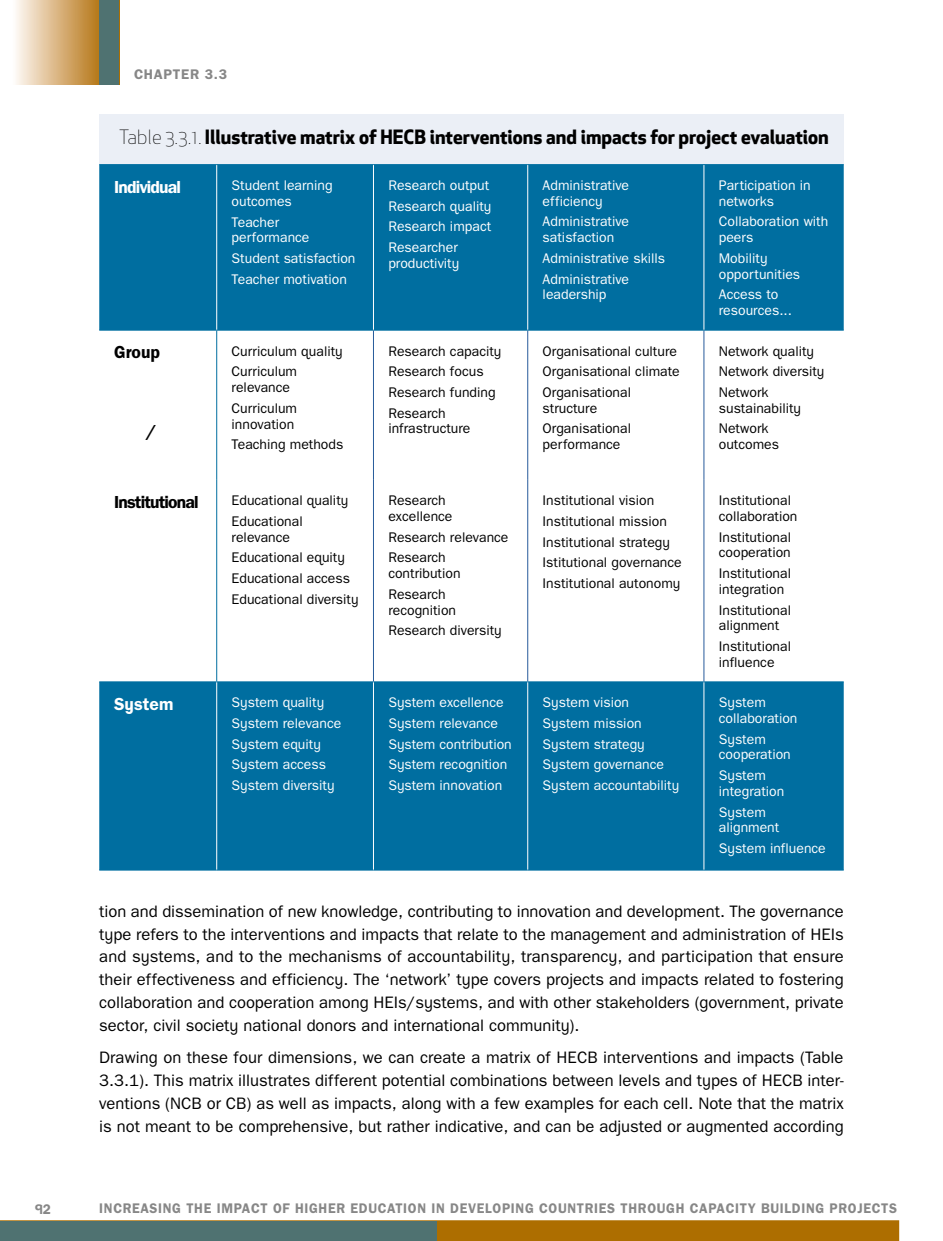
<style>
.page{position:relative;width:943px;height:1241px;background:#fff}
.page>*{position:absolute;margin:0;border:0;box-sizing:border-box;transform-origin:0 0}
.t1{font:700 19.25px "Apex New";color:#000}
.t2{font:700 17.5px "SRA Sans 1.0";letter-spacing:-.05em;color:#000}
.t3{font:700 17.5px "SRA Sans 1.0";letter-spacing:-.05em;color:#fff}
.t4{font:16.62px/22.8px "SRA Sans 1.0";color:#000;text-align:justify}
.t5{font:14px/20.7px "SRA Sans 1.0";color:#000}
.t6{font:14px/20.7px "SRA Sans 1.0";color:#fff}
.t7{font:700 14px "SRA Sans 1.0";letter-spacing:.05em;color:#878787;scale:.95 1}
.t8{font:700 14px "SRA Sans 1.0";letter-spacing:.05em;color:#878787}
.s1{font-weight:300}
</style>
<div class="page">
<svg style="left:16px;top:0;width:83px;height:84px;background:#dab684"></svg>
<div style="left:437px;top:1220px;width:462px;height:20px;background:#ad6e00"></div>
<div style="left:99px;top:0;width:20px;height:84px;background:#4f7271"></div>
<div style="left:0;top:1220px;width:437px;height:20px;background:#4f7271"></div>
<div style="left:99px;top:114px;width:744px;height:51px;background:#ebeff6"></div>
<div style="left:99px;top:165px;width:744px;height:164px;background:#006ea0"></div>
<div style="left:99px;top:682px;width:744px;height:187px;background:#006ea0"></div>
<hr style="left:99px;top:329px;width:118px;height:1px;background:#006ea0">
<hr style="left:217px;top:329px;width:156px;height:1px;background:#006ea0">
<hr style="left:216px;top:330px;width:1px;height:150px;background:#006ea0">
<hr style="left:216px;top:480px;width:1px;height:201px;background:#006ea0">
<hr style="left:99px;top:681px;width:118px;height:1px;background:#006ea0">
<hr style="left:217px;top:681px;width:156px;height:1px;background:#006ea0">
<hr style="left:99px;top:869px;width:118px;height:1px;background:#006ea0">
<hr style="left:217px;top:869px;width:156px;height:1px;background:#006ea0">
<hr style="left:373px;top:869px;width:154px;height:1px;background:#006ea0">
<hr style="left:527px;top:869px;width:177px;height:1px;background:#006ea0">
<hr style="left:704px;top:869px;width:139px;height:1px;background:#006ea0">
<hr style="left:373px;top:330px;width:1px;height:150px;background:#275b9b">
<hr style="left:527px;top:330px;width:1px;height:150px;background:#275b9b">
<hr style="left:703px;top:330px;width:1px;height:150px;background:#275b9b">
<hr style="left:373px;top:480px;width:1px;height:201px;background:#275b9b">
<hr style="left:527px;top:480px;width:1px;height:201px;background:#275b9b">
<hr style="left:703px;top:480px;width:1px;height:201px;background:#275b9b">
<hr style="left:99px;top:164px;width:118px;height:1px;background:#006ea0">
<hr style="left:217px;top:164px;width:156px;height:1px;background:#006ea0">
<hr style="left:373px;top:164px;width:154px;height:1px;background:#006ea0">
<hr style="left:527px;top:164px;width:177px;height:1px;background:#006ea0">
<hr style="left:704px;top:164px;width:139px;height:1px;background:#006ea0">
<hr style="left:373px;top:329px;width:154px;height:1px;background:#006ea0">
<hr style="left:527px;top:329px;width:177px;height:1px;background:#006ea0">
<hr style="left:704px;top:329px;width:139px;height:1px;background:#006ea0">
<hr style="left:373px;top:681px;width:154px;height:1px;background:#006ea0">
<hr style="left:527px;top:681px;width:177px;height:1px;background:#006ea0">
<hr style="left:704px;top:681px;width:139px;height:1px;background:#006ea0">
<hr style="left:216px;top:165px;width:1px;height:164px;background:#fff">
<hr style="left:373px;top:165px;width:1px;height:164px;background:#fff">
<hr style="left:527px;top:165px;width:1px;height:164px;background:#fff">
<hr style="left:703px;top:165px;width:1px;height:164px;background:#fff">
<hr style="left:216px;top:682px;width:1px;height:187px;background:#fff">
<hr style="left:373px;top:682px;width:1px;height:187px;background:#fff">
<hr style="left:527px;top:682px;width:1px;height:187px;background:#fff">
<hr style="left:703px;top:682px;width:1px;height:187px;background:#fff">
<p class="t8" style="left:134px;top:66px;width:95px">CHAPTER 3.3</p>
<p class="t1" style="left:119px;top:122px;width:711px"><span class="s1">Table 3.3.1.</span> Illustrative matrix of HECB interventions and impacts for project evaluation</p>
<p class="t3" style="left:114px;top:176px;width:68px">Individual</p>
<p class="t6" style="left:231px;top:177px;width:102px;line-height:15.8px">Student learning outcomes</p>
<p class="t6" style="left:231px;top:214px;width:79px;line-height:15.8px">Teacher performance</p>
<p class="t6" style="left:231px;top:248px;width:125px">Student satisfaction<br>Teacher motivation</p>
<p class="t6" style="left:718px;top:177px;width:93px;line-height:15.8px">Participation in networks</p>
<p class="t6" style="left:718px;top:214px;width:111px;line-height:15.8px">Collaboration with peers</p>
<p class="t6" style="left:718px;top:250px;width:83px;line-height:15.8px">Mobility opportunities</p>
<p class="t6" style="left:718px;top:287px;width:75px;line-height:15.8px">Access to resources...</p>
<p class="t6" style="left:542px;top:177px;width:88px;line-height:15.8px">Administrative efficiency</p>
<p class="t6" style="left:542px;top:214px;width:88px;line-height:15.8px">Administrative satisfaction</p>
<p class="t6" style="left:542px;top:248px;width:124px">Administrative skills<br>Administrative</p>
<p class="t6" style="left:542px;top:284px;width:65px">leadership</p>
<p class="t6" style="left:388px;top:175px;width:104px">Research output<br>Research quality<br>Research impact<br>Researcher</p>
<p class="t6" style="left:388px;top:253px;width:72px">productivity</p>
<p class="t2" style="left:114px;top:342px;width:47px">Group</p>
<p class="t2" style="left:146px;top:420px;width:12px">/</p>
<p class="t5" style="left:231px;top:340px;width:113px">Curriculum quality<br>Curriculum</p>
<p class="t5" style="left:231px;top:377px;width:67px">relevance<br>Curriculum</p>
<p class="t5" style="left:231px;top:413px;width:113px">innovation<br>Teaching methods</p>
<p class="t5" style="left:388px;top:340px;width:115px">Research capacity<br>Research focus<br>Research funding<br>Research</p>
<p class="t5" style="left:388px;top:418px;width:84px">infrastructure</p>
<p class="t5" style="left:542px;top:340px;width:139px">Organisational culture<br>Organisational climate<br>Organisational</p>
<p class="t5" style="left:542px;top:397px;width:90px">structure<br>Organisational</p>
<p class="t5" style="left:542px;top:434px;width:79px">performance</p>
<p class="t5" style="left:718px;top:340px;width:107px">Network quality<br>Network diversity<br>Network</p>
<p class="t5" style="left:718px;top:397px;width:84px">sustainability<br>Network</p>
<p class="t5" style="left:718px;top:434px;width:62px">outcomes</p>
<p class="t2" style="left:114px;top:491px;width:86px">Institutional</p>
<p class="t5" style="left:231px;top:490px;width:118px">Educational quality<br>Educational</p>
<p class="t5" style="left:231px;top:526px;width:128px">relevance<br>Educational equity<br>Educational access<br>Educational diversity</p>
<p class="t5" style="left:388px;top:492px;width:66px;line-height:15.8px">Research excellence</p>
<p class="t5" style="left:388px;top:526px;width:122px">Research relevance<br>Research</p>
<p class="t5" style="left:388px;top:563px;width:74px">contribution<br>Research</p>
<p class="t5" style="left:388px;top:599px;width:115px">recognition<br>Research diversity</p>
<p class="t5" style="left:542px;top:490px;width:141px">Institutional vision<br>Institutional mission<br>Institutional strategy<br>Istitutional governance<br>Institutional autonomy</p>
<p class="t5" style="left:718px;top:492px;width:80px;line-height:15.8px">Institutional collaboration</p>
<p class="t5" style="left:718px;top:529px;width:74px;line-height:15.8px">Institutional cooperation</p>
<p class="t5" style="left:718px;top:565px;width:74px;line-height:15.8px">Institutional integration</p>
<p class="t5" style="left:718px;top:602px;width:74px;line-height:15.8px">Institutional alignment</p>
<p class="t5" style="left:718px;top:638px;width:74px;line-height:15.8px">Institutional influence</p>
<p class="t3" style="left:114px;top:693px;width:61px">System</p>
<p class="t6" style="left:231px;top:692px;width:111px">System quality<br>System relevance<br>System equity<br>System access<br>System diversity</p>
<p class="t6" style="left:388px;top:692px;width:125px">System excellence<br>System relevance<br>System contribution<br>System recognition<br>System innovation</p>
<p class="t6" style="left:542px;top:692px;width:138px">System vision<br>System mission<br>System strategy<br>System governance<br>System accountability</p>
<p class="t6" style="left:718px;top:694px;width:80px;line-height:15.8px">System collaboration</p>
<p class="t6" style="left:718px;top:731px;width:73px;line-height:15.8px">System cooperation</p>
<p class="t6" style="left:718px;top:767px;width:67px;line-height:15.8px">System integration</p>
<p class="t6" style="left:718px;top:804px;width:62px;line-height:15.8px">System alignment</p>
<p class="t6" style="left:718px;top:838px;width:108px">System influence</p>
<p class="t4" style="left:99px;top:899px;width:746px">tion and dissemination of new knowledge, contributing to innovation and development. The governance type refers to the interventions and impacts that relate to the management and administration of HEIs and systems, and to the mechanisms of accountability, transparency, and participation that ensure their effectiveness and efficiency. The ‘network’ type covers projects and impacts related to fostering collaboration and cooperation among HEIs/systems, and with other stakeholders (government, private sector, civil society national donors and international community).</p>
<p class="t4" style="left:99px;top:1046px;width:746px">Drawing on these four dimensions, we can create a matrix of HECB interventions and impacts (Table 3.3.1). This matrix illustrates different potential combinations between levels and types of HECB inter&shy;ventions (NCB or CB) as well as impacts, along with a few examples for each cell. Note that the matrix is not meant to be comprehensive, but rather indicative, and can be adjusted or augmented according</p>
<p class="t7" style="left:35px;top:1200px;width:18px">92</p>
<p class="t7" style="left:99px;top:1199px;width:841px">INCREASING THE IMPACT OF HIGHER EDUCATION IN DEVELOPING COUNTRIES THROUGH CAPACITY BUILDING PROJECTS</p>
</div>
